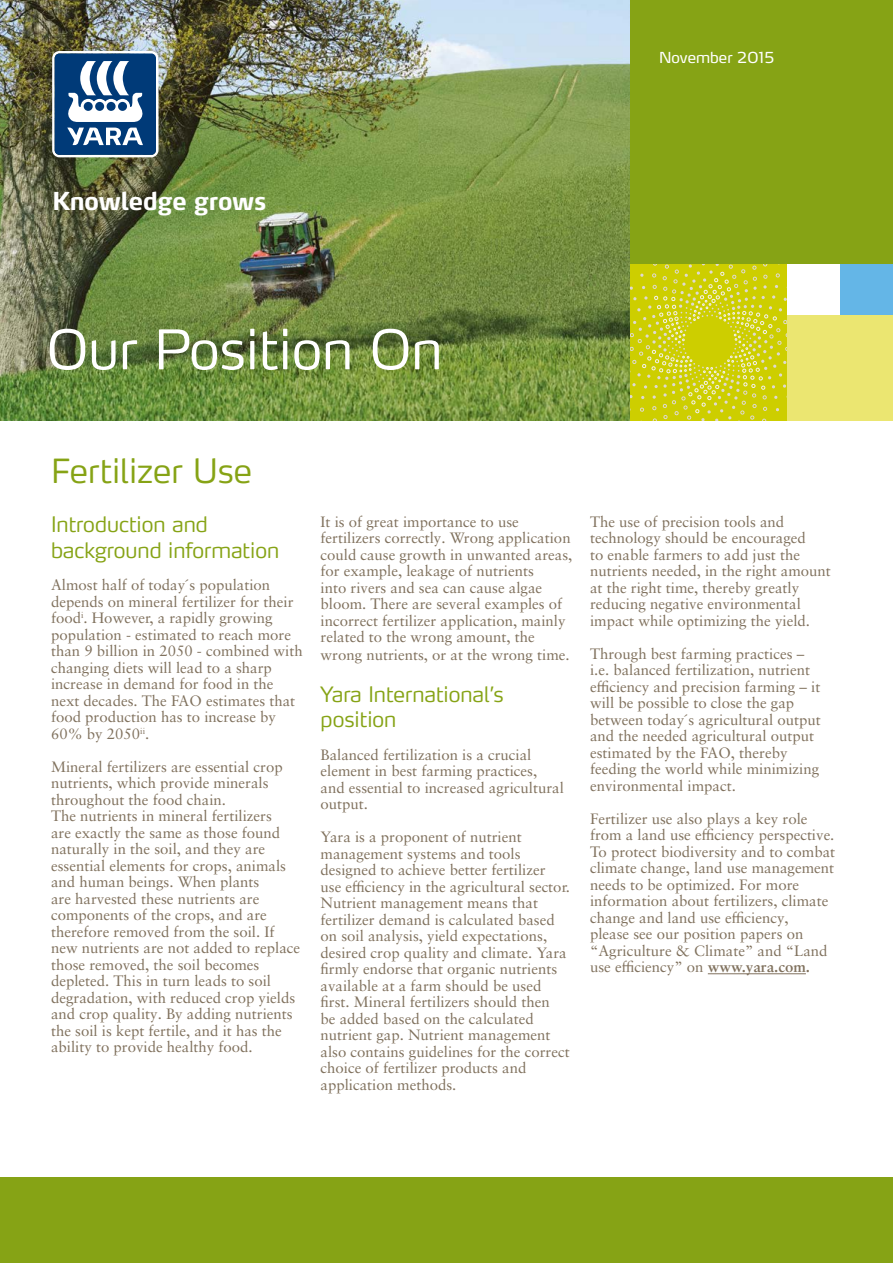
<style>
.page{position:relative;width:893px;height:1263px;background:#fff}
.page>*{position:absolute;margin:0;border:0;box-sizing:border-box;transform-origin:0 0}
.t1{font:300 54px "Yara Max LF";color:#fff}
.t2{font:300 33px "Yara Max LF";color:#86a315}
.t3{font:700 24.6px "Yara Max LF";letter-spacing:-.01em;color:#fff}
.t4{font:300 21px/25.2px "Yara Max LF";color:#86a315}
.t5{font:15px/16.5px "Sabon LT Pro";color:#80715d}
.t6{font:15px "Yara Max LF";color:#fff}
.s1{font-weight:700}
</style>
<div class="page">
<hr style="left:708px;top:973px;width:98px;height:1px;background:#80715d">
<div style="left:0;top:1178px;width:893px;height:85px;background:#86a315"></div>
<img style="left:0;top:0;width:630px;height:421px">
<svg style="left:630px;top:263px;width:158px;height:158px"></svg>
<div style="left:840px;top:262px;width:53px;height:53px;background:#64b6e7"></div>
<div style="left:788px;top:315px;width:105px;height:106px;background:#ebe671"></div>
<div style="left:630px;top:0;width:263px;height:263px;background:#86a315"></div>
<svg style="left:52px;top:51px;width:106px;height:106px"></svg>
<p class="t6" style="left:659px;top:48px;width:117px">November 2015</p>
<p class="t3" style="left:52px;top:185px;width:216px">Knowledge grows</p>
<p class="t1" style="left:47px;top:315px;width:397px">Our Position On</p>
<h1 class="t2" style="left:51px;top:450px;width:203px">Fertilizer Use</h1>
<h3 class="t4" style="left:51px;top:512px;width:230px">Introduction and background information</h3>
<p class="t5" style="left:51px;top:576px;width:253px">Almost half of today´s population depends on mineral fertilizer for their food<sup>i</sup>. However, a rapidly growing population - estimated to reach more than 9 billion in 2050 - combined with changing diets will lead to a sharp increase in demand for food in the next decades. The FAO estimates that food production has to increase by 60% by 2050<sup>ii</sup>.</p>
<p class="t5" style="left:51px;top:758px;width:251px">Mineral fertilizers are essential crop nutrients, which provide minerals throughout the food chain.<br>The nutrients in mineral fertilizers<br>are exactly the same as those found naturally in the soil, and they are essential elements for crops, animals and human beings. When plants<br>are harvested these nutrients are components of the crops, and are therefore removed from the soil. If new nutrients are not added to replace those removed, the soil becomes depleted. This in turn leads to soil degradation, with reduced crop yields and crop quality. By adding nutrients the soil is kept fertile, and it has the ability to provide healthy food.</p>
<p class="t5" style="left:321px;top:513px;width:253px">It is of great importance to use fertilizers correctly. Wrong application could cause growth in unwanted areas, for example, leakage of nutrients<br>into rivers and sea can cause algae bloom. There are several examples of incorrect fertilizer application, mainly related to the wrong amount, the</p>
<p class="t5" style="left:321px;top:646px;width:251px">wrong nutrients, or at the wrong time.</p>
<h3 class="t4" style="left:321px;top:681px;width:185px">Yara International’s position</h3>
<p class="t5" style="left:321px;top:746px;width:245px">Balanced fertilization is a crucial element in best farming practices, and essential to increased agricultural output.</p>
<p class="t5" style="left:321px;top:828px;width:251px">Yara is a proponent of nutrient management systems and tools designed to achieve better fertilizer use efficiency in the agricultural sector.<br>Nutrient management means that fertilizer demand is calculated based on soil analysis, yield expectations, desired crop quality and climate. Yara firmly endorse that organic nutrients available at a farm should be used first. Mineral fertilizers should then<br>be added based on the calculated nutrient gap. Nutrient management also contains guidelines for the correct choice of fertilizer products and application methods.</p>
<p class="t5" style="left:590px;top:513px;width:242px">The use of precision tools and technology should be encouraged<br>to enable farmers to add just the nutrients needed, in the right amount at the right time, thereby greatly reducing negative environmental impact while optimizing the yield.</p>
<p class="t5" style="left:590px;top:645px;width:216px">Through best farming practices –</p>
<p class="t5" style="left:590px;top:661px;width:232px">i.e. balanced fertilization, nutrient efficiency and precision farming – it will be possible to close the gap between today´s agricultural output and the needed agricultural output estimated by the FAO, thereby feeding the world while minimizing environmental impact.</p>
<p class="t5" style="left:590px;top:810px;width:247px">Fertilizer use also plays a key role from a land use efficiency perspective.<br>To protect biodiversity and to combat climate change, land use management needs to be optimized. For more information about fertilizers, climate change and land use efficiency,<br>please see our position papers on “Agriculture &amp; Climate” and “Land use efficiency” on <span class="s1">www.yara.com.</span></p>
</div>
